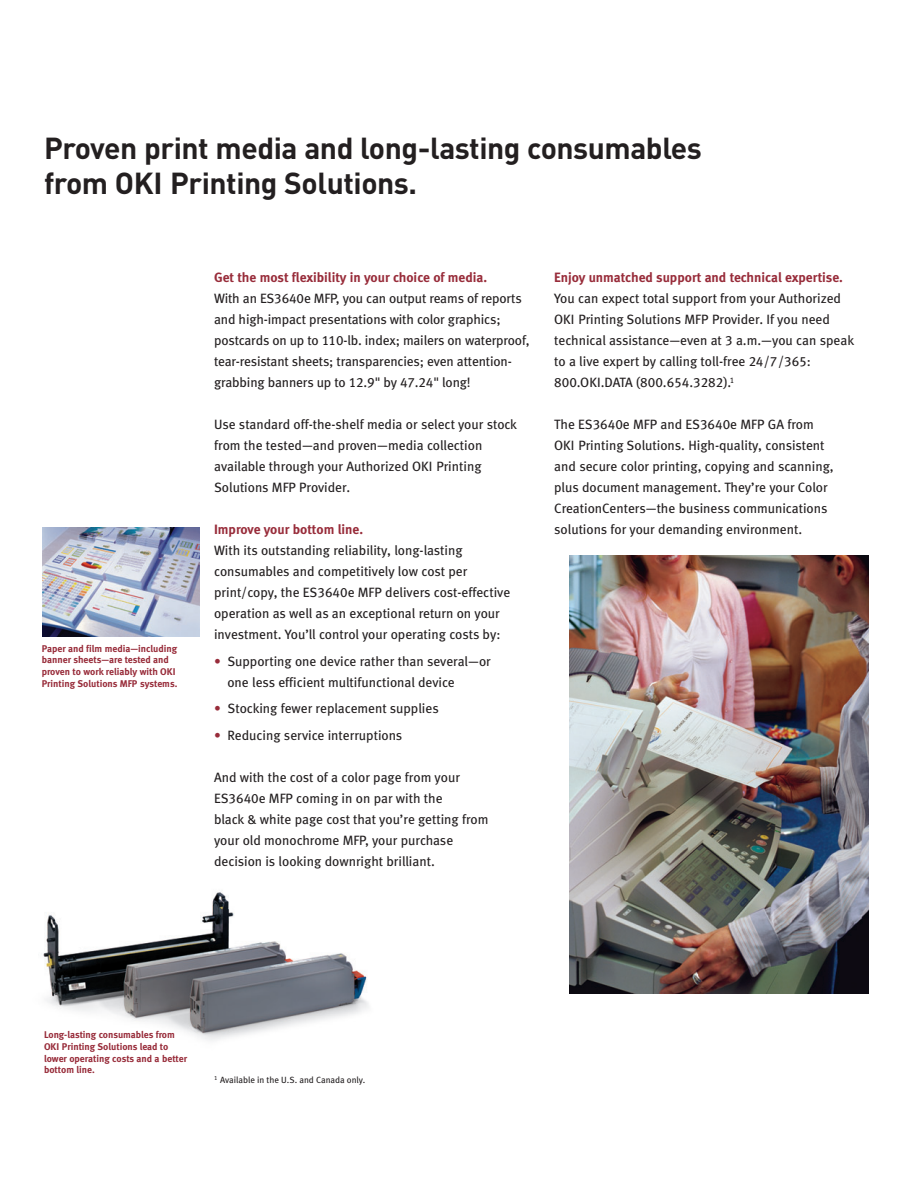
<style>
.page{position:relative;width:918px;height:1188px;background:#fff}
.page>*{position:absolute;margin:0;border:0;box-sizing:border-box;transform-origin:0 0}
.t1{font:700 30px/34.5px "DIN";letter-spacing:-.015em;color:#231f20}
.t2{font:13.5px/21px "Meta Book LF";color:#231f20}
.t3{font:13.5px "Meta Bold LF";color:#982c3a}
.t4{font:9.75px/11.7px "Meta Bold LF";color:#982c3a}
.t5{font:9px "Meta Book LF";color:#231f20}
.s1{color:#982c3a}
</style>
<div class="page">
<img style="left:43px;top:892px;width:326px;height:149px">
<img style="left:43px;top:528px;width:156px;height:109px">
<img style="left:569px;top:556px;width:299px;height:438px">
<h1 class="t1" style="left:44px;top:134px;width:659px">Proven print media and long-lasting consumables from OKI Printing Solutions.</h1>
<p class="t4" style="left:42px;top:643px;width:137px">Paper and film media—including banner sheets—are tested and proven to work reliably with OKI<br>Printing Solutions MFP systems.</p>
<p class="t3" style="left:214px;top:272px;width:275px">Get the most flexibility in your choice of media.</p>
<p class="t2" style="left:214px;top:289px;width:317px">With an ES3640e MFP, you can output reams of reports and high-impact presentations with color graphics; postcards on up to 110-lb. index; mailers on waterproof, tear-resistant sheets; transparencies; even attention&shy;grabbing banners up to 12.9" by 47.24" long!</p>
<p class="t2" style="left:214px;top:415px;width:305px">Use standard off-the-shelf media or select your stock from the tested—and proven—media collection available through your Authorized OKI Printing Solutions MFP Provider.</p>
<p class="t3" style="left:214px;top:525px;width:151px">Improve your bottom line.</p>
<p class="t2" style="left:214px;top:541px;width:298px">With its outstanding reliability, long-lasting consumables and competitively low cost per print/copy, the ES3640e MFP delivers cost-effective operation as well as an exceptional return on your investment. You’ll control your operating costs by:</p>
<p class="t2" style="left:227px;top:652px;width:265px;text-indent:-13px"><span class="s1">•</span> Supporting one device rather than several—or one less efficient multifunctional device</p>
<p class="t2" style="left:214px;top:699px;width:226px"><span class="s1">•</span> Stocking fewer replacement supplies</p>
<p class="t2" style="left:214px;top:725px;width:190px"><span class="s1">•</span> Reducing service interruptions</p>
<p class="t2" style="left:214px;top:768px;width:276px">And with the cost of a color page from your ES3640e MFP coming in on par with the<br>black &amp; white page cost that you’re getting from your old monochrome MFP, your purchase decision is looking downright brilliant.</p>
<p class="t3" style="left:554px;top:272px;width:290px">Enjoy unmatched support and technical expertise.</p>
<p class="t2" style="left:554px;top:289px;width:302px">You can expect total support from your Authorized OKI Printing Solutions MFP Provider. If you need technical assistance—even at 3 a.m.—you can speak to a live expert by calling toll-free 24/7/365:<br>800.OKI.DATA (800.654.3282).<sup>1</sup></p>
<p class="t2" style="left:554px;top:415px;width:281px">The ES3640e MFP and ES3640e MFP GA from OKI Printing Solutions. High-quality, consistent and secure color printing, copying and scanning, plus document management. They’re your Color CreationCenters—the business communications solutions for your demanding environment.</p>
<p class="t4" style="left:44px;top:1030px;width:145px">Long-lasting consumables from<br>OKI Printing Solutions lead to lower operating costs and a better bottom line.</p>
<p class="t5" style="left:214px;top:1076px;width:153px"><sup>1</sup> Available in the U.S. and Canada only.</p>
</div>
